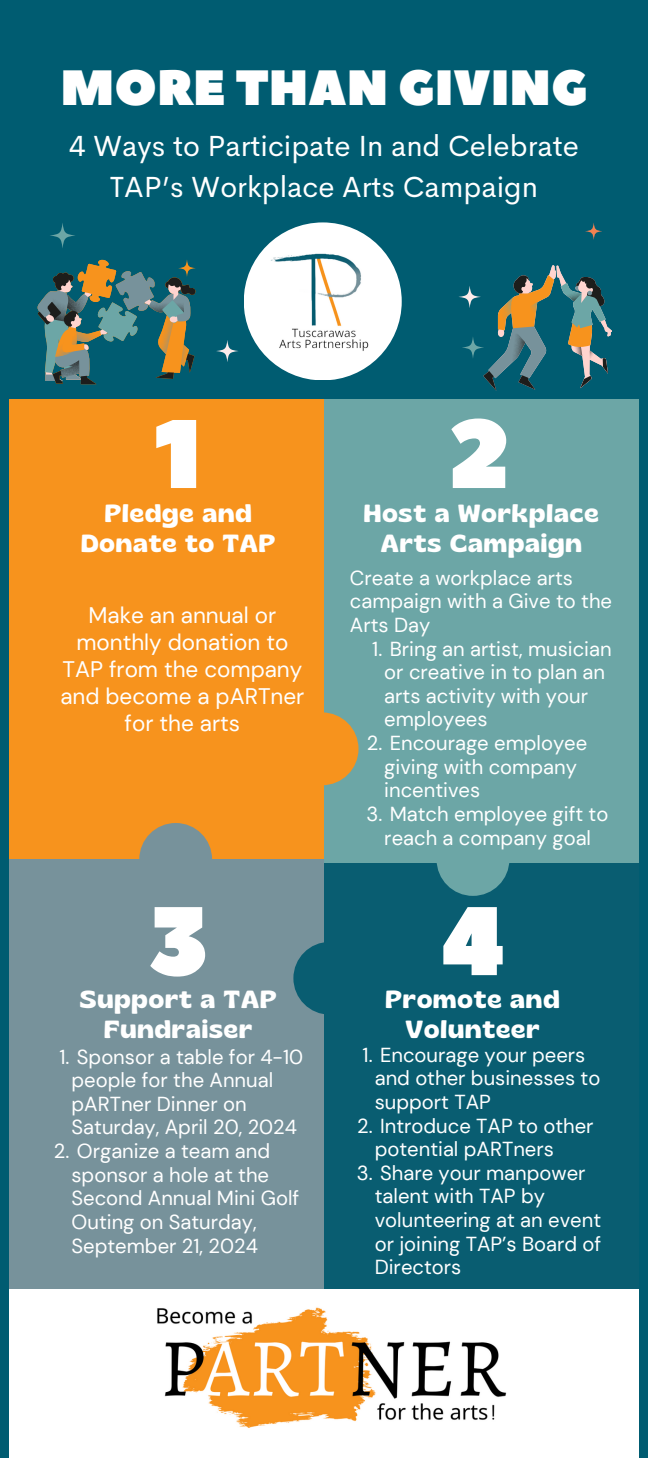
<style>
.page{position:relative;width:648px;height:1458px;background:#005c71}
.page>*{position:absolute;margin:0;border:0;box-sizing:border-box;transform-origin:0 0}
.t1{font:97.2px "Peace Sans";color:#fff}
.t2{font:49.5px "Peace Sans";color:#fff}
.t3{font:29.25px/40.5px "Cerebri Sans";color:#fff;text-align:center}
.t4{font:600 24.75px/30.4px "Gliker";letter-spacing:.04em;color:#fff;text-align:center}
.t5{font:22.5px/27px "DM Sans";color:#fff;text-align:center}
.t6{font:20.25px/23.6px "DM Sans";color:#fff}
</style>
<div class="page">
<div style="left:10px;top:785px;width:314px;height:516px;background:#77929b"></div>
<div style="left:324px;top:859px;width:315px;height:442px;background:#095d71"></div>
<div style="left:10px;top:1289px;width:629px;height:169px;background:#fff"></div>
<div style="left:10px;top:400px;width:314px;height:459px;background:#f7931d"></div>
<div style="left:324px;top:399px;width:315px;height:464px;background:#6ca6a6"></div>
<svg style="left:324px;top:713px;width:35px;height:72px"></svg>
<svg style="left:437px;top:863px;width:72px;height:33px"></svg>
<svg style="left:293px;top:942px;width:31px;height:72px"></svg>
<svg style="left:50px;top:223px;width:25px;height:25px"></svg>
<svg style="left:459px;top:265px;width:153px;height:126px"></svg>
<svg style="left:216px;top:340px;width:22px;height:22px"></svg>
<svg style="left:37px;top:259px;width:159px;height:125px"></svg>
<svg style="left:585px;top:223px;width:17px;height:16px"></svg>
<svg style="left:140px;top:823px;width:72px;height:36px"></svg>
<div style="left:244px;top:222px;width:158px;height:158px;background:#fff;border-radius:50%"></div>
<img style="left:271px;top:253px;width:98px;height:98px">
<img style="left:157px;top:1307px;width:350px;height:121px">
<h1 class="t2" style="left:61px;top:55px;width:529px">MORE THAN GIVING</h1>
<p class="t3" style="left:69px;top:126px;width:511px">4 Ways to Participate In and Celebrate<br>TAP’s Workplace Arts Campaign</p>
<p class="t1" style="left:154px;top:390px;width:49px">1</p>
<p class="t1" style="left:447px;top:390px;width:65px">2</p>
<p class="t4" style="left:81px;top:497px;width:196px">Pledge and<br>Donate to TAP</p>
<p class="t4" style="left:364px;top:497px;width:236px">Host a Workplace<br>Arts Campaign</p>
<p class="t5" style="left:60px;top:602px;width:246px">Make an annual or monthly donation to<br>TAP from the company and become a pARTner for the arts</p>
<h2 class="t1" style="left:147px;top:877px;width:63px">3</h2>
<p class="t4" style="left:80px;top:983px;width:198px">Support a TAP<br>Fundraiser</p>
<p class="t6" style="left:72px;top:1045px;width:233px;text-indent:-12px">1. Sponsor a table for 4-10 people for the Annual pARTner Dinner on<br>Saturday, April 20, 2024</p>
<p class="t6" style="left:72px;top:1139px;width:229px;text-indent:-18px">2. Organize a team and sponsor a hole at the<br>Second Annual Mini Golf<br>Outing on Saturday,<br>September 21, 2024</p>
<p class="t6" style="left:350px;top:566px;width:264px">Create a workplace arts campaign with a Give to the<br>Arts Day</p>
<h3 class="t6" style="left:384px;top:637px;width:229px;text-indent:-12px">1. Bring an artist, musician or creative in to plan an arts activity with your employees</h3>
<h3 class="t6" style="left:384px;top:731px;width:205px;text-indent:-18px">2. Encourage employee giving with company incentives</h3>
<h4 class="t6" style="left:366px;top:802px;width:243px;text-align:center">3. Match employee gift to reach a company goal</h4>
<p class="t1" style="left:440px;top:877px;width:66px">4</p>
<p class="t4" style="left:386px;top:983px;width:176px">Promote and<br>Volunteer</p>
<p class="t6" style="left:375px;top:1043px;width:227px;text-indent:-12px">1. Encourage your peers and other businesses to support TAP</p>
<p class="t6" style="left:375px;top:1114px;width:220px;text-indent:-18px">2. Introduce TAP to other potential pARTners</p>
<p class="t6" style="left:375px;top:1161px;width:228px;text-indent:-18px">3. Share your manpower talent with TAP by volunteering at an event or joining TAP’s Board of<br>Directors</p>
</div>
